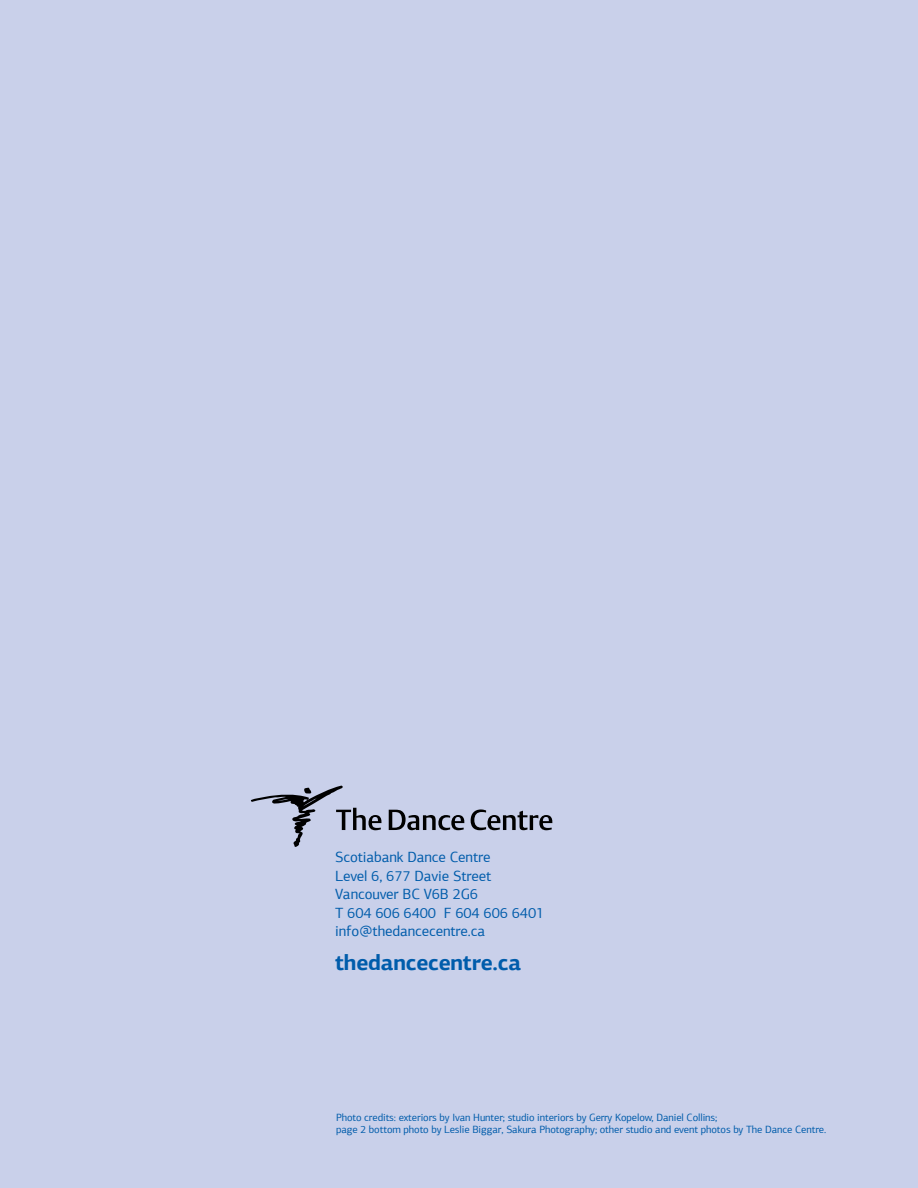
<style>
.page{position:relative;width:918px;height:1188px;background:#c9d0ea}
.page>*{position:absolute;margin:0;border:0;box-sizing:border-box;transform-origin:0 0}
.t1{font:700 22.2px "PF Agora Sans Pro";letter-spacing:-.01em;color:#005cab}
.t2{font:14.85px/18.5px "PF Agora Sans Pro";letter-spacing:-.01em;color:#005cab}
.t3{font:10.5px/12px "PF Agora Sans Pro";letter-spacing:-.01em;color:#005cab}
</style>
<div class="page">
<svg style="left:251px;top:785px;width:130px;height:62px"></svg>
<svg style="left:389px;top:810px;width:75px;height:20px"></svg>
<svg style="left:471px;top:809px;width:81px;height:21px"></svg>
<h2 class="t2" style="left:335px;top:848px;width:211px">Scotiabank Dance Centre<br>Level 6, 677 Davie Street<br>Vancouver BC V6B 2G6<br>T 604 606 6400 F 604 606 6401 info@thedancecentre.ca</h2>
<h1 class="t1" style="left:335px;top:948px;width:188px">thedancecentre.ca</h1>
<p class="t3" style="left:336px;top:1112px;width:492px">Photo credits: exteriors by Ivan Hunter; studio interiors by Gerry Kopelow, Daniel Collins;<br>page 2 bottom photo by Leslie Biggar, Sakura Photography; other studio and event photos by The Dance Centre.</p>
</div>
